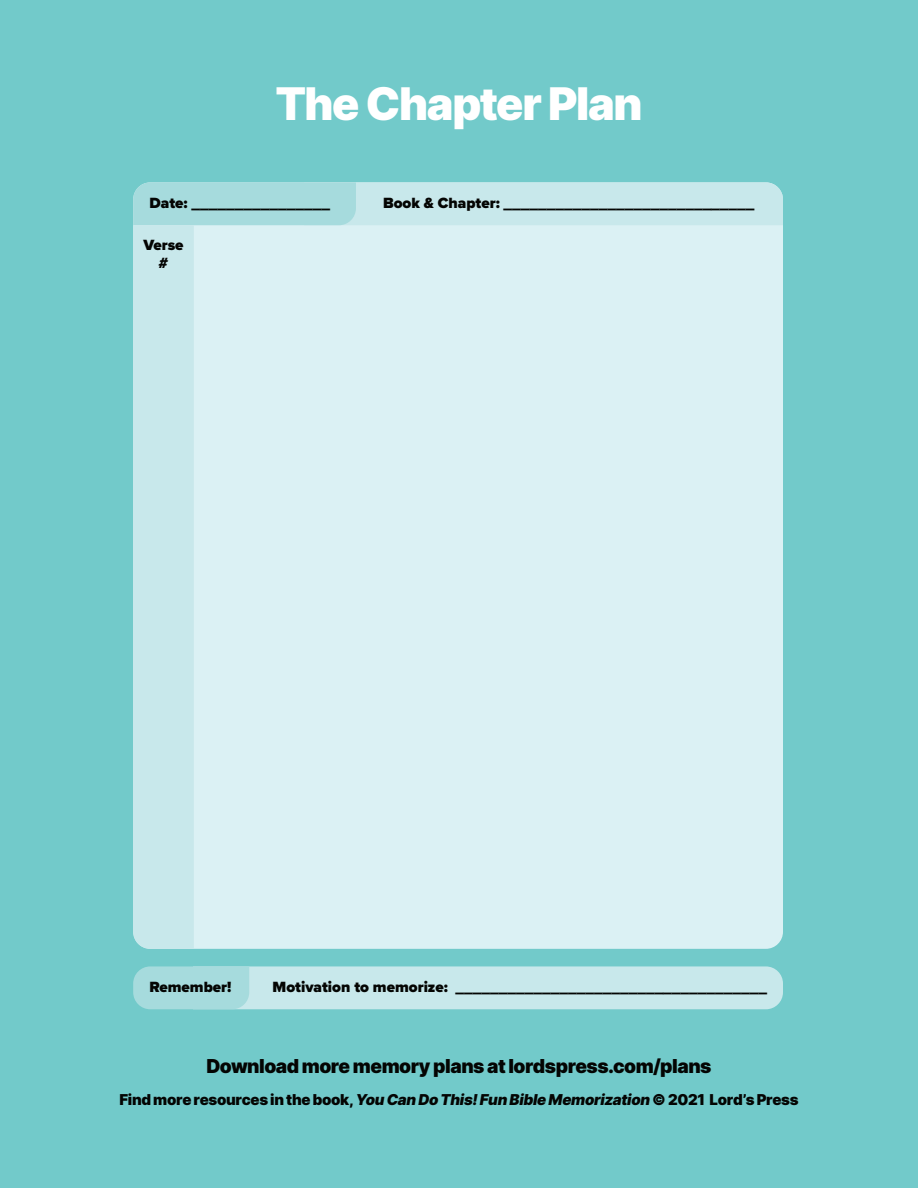
<style>
.page{position:relative;width:918px;height:1188px;background:#72caca}
.page>*{position:absolute;margin:0;border:0;box-sizing:border-box;transform-origin:0 0}
.t1{font:45px "Inter V";letter-spacing:-.03em;color:#fff}
.t2{font:19.2px "Inter V";letter-spacing:-.025em;color:#040503}
.t3{font:900 15.3px/18.5px "Proxima Nova";color:#040503;text-align:center}
.t4{font:15px "Inter V";letter-spacing:-.02em;color:#040503}
</style>
<div class="page">
<div style="left:133px;top:182px;width:650px;height:767px;background:#dbf1f4;border-radius:17px"></div>
<svg style="left:133px;top:182px;width:650px;height:43px;background:#bbe3e6"></svg>
<div style="left:133px;top:225px;width:61px;height:724px;background:#c8e8eb"></div>
<svg style="left:133px;top:966px;width:650px;height:43px;background:#c0e5e7"></svg>
<h1 class="t1" style="left:275px;top:71px;width:369px">The Chapter Plan</h1>
<p class="t3" style="left:150px;top:194px;width:182px">Date: ________________</p>
<p class="t3" style="left:143px;top:236px;width:42px">Verse #</p>
<p class="t3" style="left:383px;top:194px;width:373px">Book &amp; Chapter: _____________________________</p>
<p class="t3" style="left:150px;top:978px;width:83px">Remember!</p>
<p class="t3" style="left:273px;top:978px;width:496px">Motivation to memorize: ____________________________________</p>
<p class="t2" style="left:206px;top:1052px;width:507px">Download more memory plans at lordspress.com/plans</p>
<p class="t4" style="left:119px;top:1089px;width:681px">Find more resources in the book, You Can Do This! Fun Bible Memorization © 2021 Lord’s Press</p>
</div>
